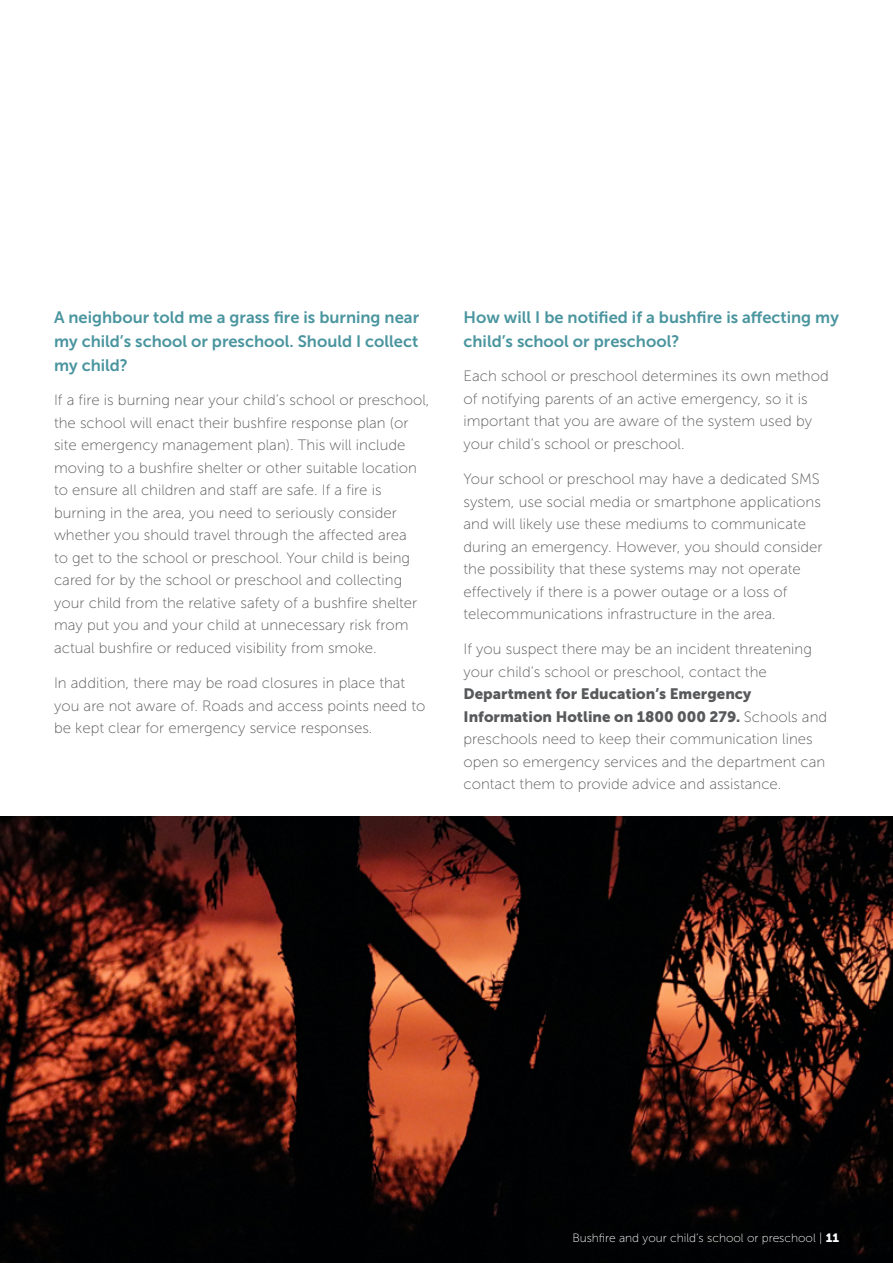
<style>
.page{position:relative;width:893px;height:1263px;background:#fff}
.page>*{position:absolute;margin:0;border:0;box-sizing:border-box;transform-origin:0 0}
.t1{font:16.5px/24px "Museo Sans 700";color:#4a959f;text-align:justify}
.t2{font:15px/22.5px "Museo Sans 100";color:#58595b}
.t3{font:15px/22.5px "Museo Sans 900";color:#58595b}
.t4{font:12px "Museo Sans 100";color:#fff}
.s1{font-family:"Museo Sans 100"}
.s2{font-family:"Museo Sans 900"}
</style>
<div class="page">
<img style="left:0;top:816px;width:893px;height:447px">
<p class="t1" style="left:54px;top:305px;width:367px">A neighbour told me a grass fire is burning near my child’s school or preschool. Should I collect my child?</p>
<p class="t2" style="left:54px;top:389px;width:377px">If a fire is burning near your child’s school or preschool, the school will enact their bushfire response plan (or site emergency management plan). This will include moving to a bushfire shelter or other suitable location to ensure all children and staff are safe. If a fire is burning in the area, you need to seriously consider whether you should travel through the affected area<br>to get to the school or preschool. Your child is being cared for by the school or preschool and collecting your child from the relative safety of a bushfire shelter may put you and your child at unnecessary risk from actual bushfire or reduced visibility from smoke.</p>
<p class="t2" style="left:54px;top:672px;width:373px">In addition, there may be road closures in place that you are not aware of. Roads and access points need to be kept clear for emergency service responses.</p>
<p class="t1" style="left:463px;top:305px;width:377px">How will I be notified if a bushfire is affecting my child’s school or preschool?</p>
<p class="t2" style="left:463px;top:365px;width:367px">Each school or preschool determines its own method of notifying parents of an active emergency, so it is important that you are aware of the system used by your child’s school or preschool.</p>
<p class="t2" style="left:463px;top:468px;width:361px">Your school or preschool may have a dedicated SMS system, use social media or smartphone applications and will likely use these mediums to communicate during an emergency. However, you should consider the possibility that these systems may not operate effectively if there is a power outage or a loss of telecommunications infrastructure in the area.</p>
<p class="t2" style="left:463px;top:638px;width:350px">If you suspect there may be an incident threatening your child’s school or preschool, contact the</p>
<p class="t3" style="left:463px;top:683px;width:365px">Department for Education’s Emergency<br>Information Hotline on 1800 000 279. <span class="s1">Schools and</span></p>
<p class="t2" style="left:463px;top:728px;width:363px">preschools need to keep their communication lines open so emergency services and the department can contact them to provide advice and assistance.</p>
<p class="t4" style="left:572px;top:1232px;width:268px">Bushfire and your child’s school or preschool | <span class="s2">11</span></p>
</div>
